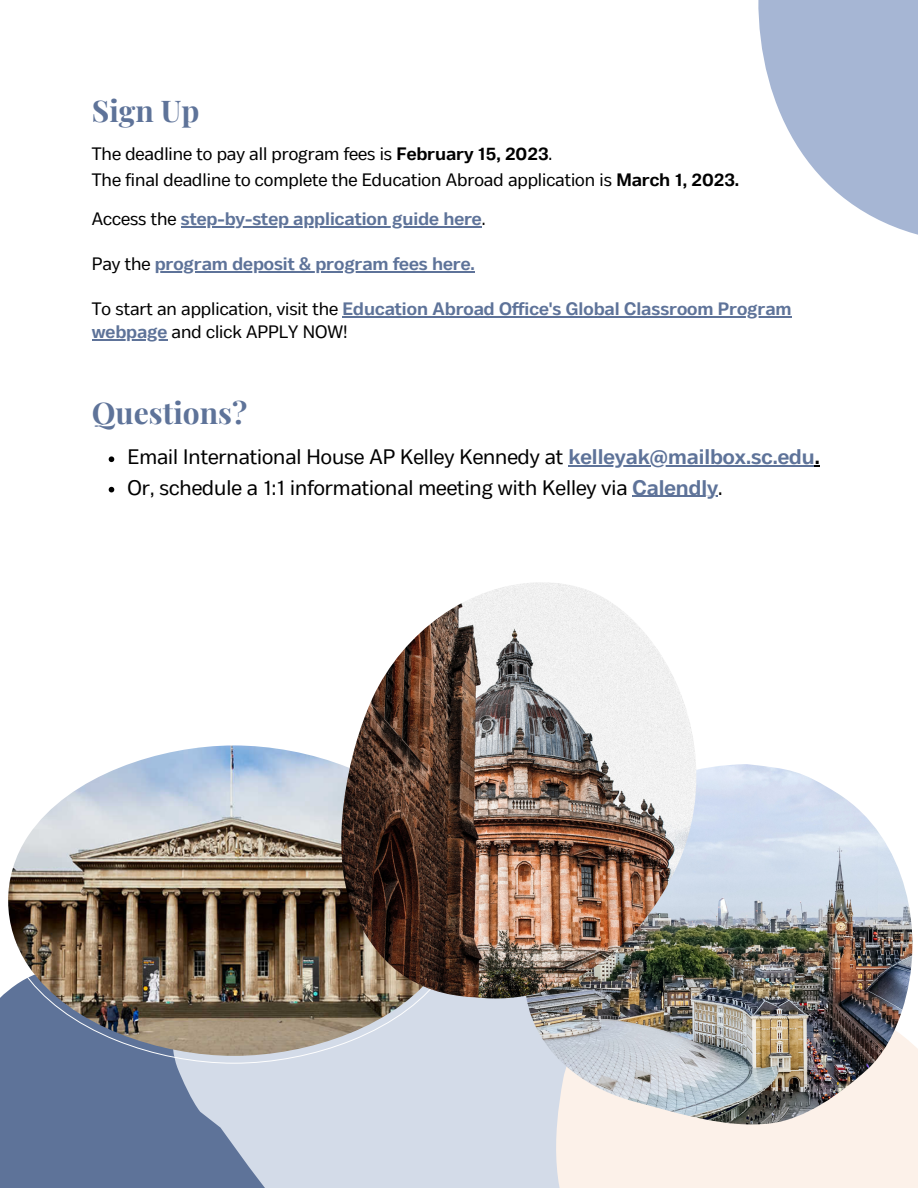
<style>
.page{position:relative;width:918px;height:1188px;background:#fff}
.page>*{position:absolute;margin:0;border:0;box-sizing:border-box;transform-origin:0 0}
.t1{font:700 30px "Playfair Display";color:#5e7399}
.t2{font:21px/30.3px "Body Text";color:#000}
.t3{font:700 18px/22.5px "Body Text";color:#5e7399}
.t4{font:18px/25.8px "Body Text";color:#000}
.s1{font-weight:700}
.s2{font-weight:400;color:#000}
.s3{font-weight:700;color:#5e7399}
</style>
<div class="page">
<svg style="left:520px;top:0;width:398px;height:496px"></svg>
<div style="left:0;top:1064px;width:169px;height:124px;background:#5e7399"></div>
<svg style="left:169px;top:1008px;width:352px;height:180px;background:#c3ccdd"></svg>
<svg style="left:521px;top:935px;width:397px;height:253px;background:#f7eee9"></svg>
<svg style="left:0;top:996px;width:468px;height:68px;background:#a7b4ca"></svg>
<img style="left:2px;top:745px;width:464px;height:311px">
<img style="left:524px;top:764px;width:388px;height:365px">
<img style="left:341px;top:582px;width:356px;height:426px">
<hr style="left:181px;top:227px;width:301px;height:1px;background:#5e7399">
<hr style="left:155px;top:272px;width:320px;height:1px;background:#5e7399">
<hr style="left:342px;top:317px;width:450px;height:1px;background:#5e7399">
<hr style="left:92px;top:339px;width:75px;height:1px;background:#5e7399">
<svg style="left:109px;top:456px;width:5px;height:6px"></svg>
<hr style="left:568px;top:465px;width:247px;height:2px;background:#5e7399">
<svg style="left:109px;top:487px;width:5px;height:5px"></svg>
<hr style="left:632px;top:496px;width:86px;height:1px;background:#5e7399">
<h1 class="t1" style="left:92px;top:89px;width:109px">Sign Up</h1>
<p class="t4" style="left:92px;top:143px;width:649px">The deadline to pay all program fees is <span class="s1">February 15, 2023</span>.<br>The final deadline to complete the Education Abroad application is <span class="s1">March 1, 2023.</span></p>
<p class="t3" style="left:92px;top:209px;width:395px"><span class="s2">Access the</span> step-by-step application guide here<span class="s2">.</span></p>
<p class="t3" style="left:92px;top:254px;width:384px"><span class="s2">Pay the</span> program deposit &amp; program fees here.</p>
<p class="t3" style="left:92px;top:299px;width:701px"><span class="s2">To start an application, visit the</span> Education Abroad Office's Global Classroom Program webpage <span class="s2">and click APPLY NOW!</span></p>
<h1 class="t1" style="left:92px;top:392px;width:157px">Questions?</h1>
<p class="t2" style="left:127px;top:444px;width:694px">Email International House AP Kelley Kennedy at <span class="s3">kelleyak@mailbox.sc.edu</span><span class="s1">.<br></span>Or, schedule a 1:1 informational meeting with Kelley via <span class="s3">Calendly</span>.</p>
</div>
